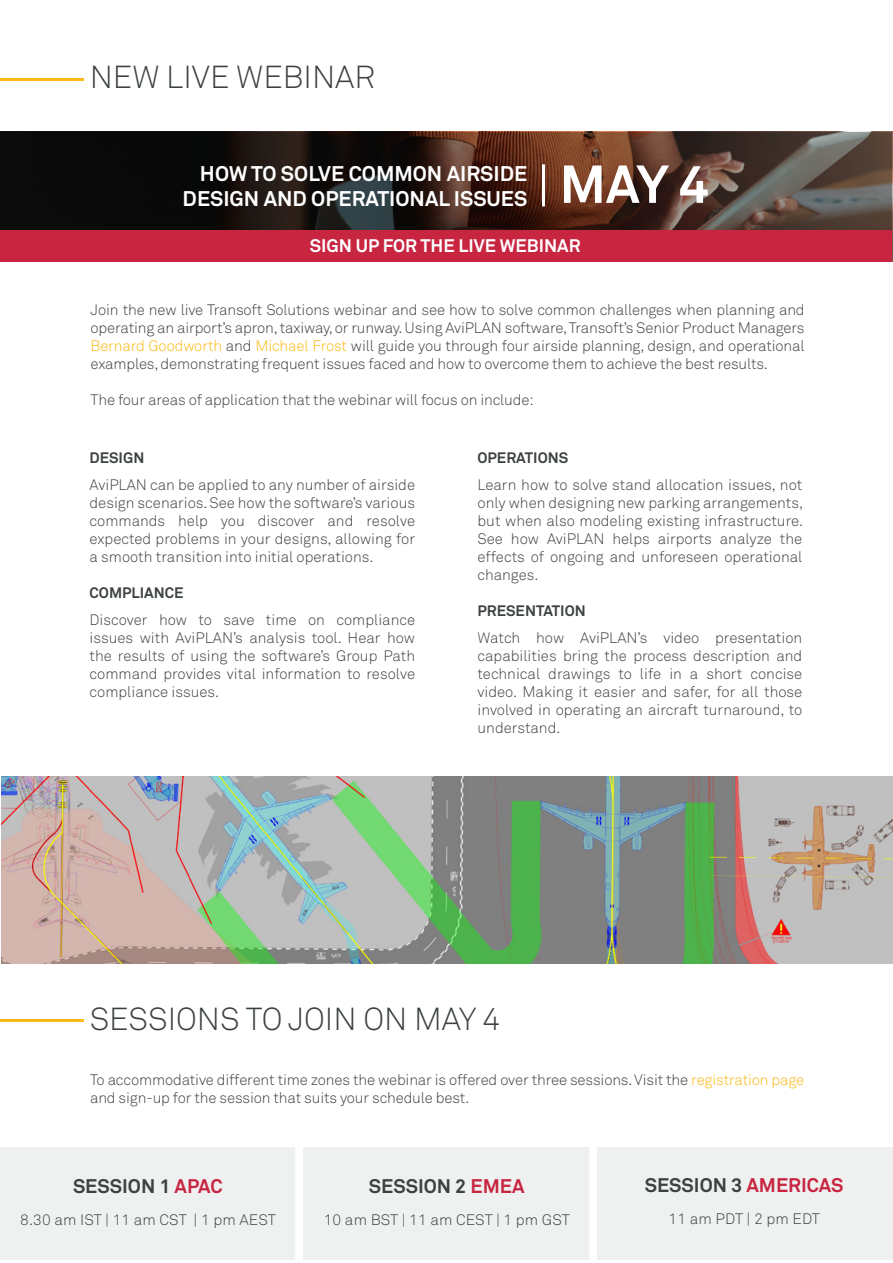
<style>
.page{position:relative;width:893px;height:1263px;background:#fff}
.page>*{position:absolute;margin:0;border:0;box-sizing:border-box;transform-origin:0 0}
.t1{font:700 52.65px "Akkurat Pro";color:#fff}
.t2{font:300 31.5px "Akkurat Pro";color:#3c4240}
.t3{font:700 21px/25.2px "Akkurat Pro";color:#fff;text-align:right}
.t4{font:700 19.5px "Akkurat Pro";color:#3c4240}
.t5{font:700 18px "Akkurat Pro";color:#fff}
.t6{font:300 15px/18px "Akkurat Pro";letter-spacing:-.01em;color:#3c4240;text-align:justify}
.t7{font:300 15px "Akkurat Pro";letter-spacing:.01em;color:#3c4240}
.t8{font:700 15px "Akkurat Pro";color:#3c4240}
.s1{color:#fdb813}
.s2{color:#c82541}
</style>
<div class="page">
<hr style="left:0;top:79px;width:84px;height:2px;background:#fdb916">
<hr style="left:0;top:1020px;width:84px;height:2px;background:#fdb916">
<img style="left:1px;top:777px;width:892px;height:186px">
<div style="left:0;top:1147px;width:297px;height:113px;background:#eff0f0"></div>
<div style="left:303px;top:1147px;width:288px;height:113px;background:#eff0f0"></div>
<div style="left:597px;top:1147px;width:296px;height:113px;background:#eff0f0"></div>
<div style="left:295px;top:1147px;width:8px;height:116px;background:#fff"></div>
<div style="left:589px;top:1147px;width:8px;height:116px;background:#fff"></div>
<img style="left:0;top:132px;width:893px;height:129px">
<div style="left:0;top:230px;width:892px;height:31px;background:#c82541"></div>
<hr style="left:542px;top:164px;width:3px;height:42px;background:#fff">
<h2 class="t2" style="left:90px;top:59px;width:287px">NEW LIVE WEBINAR</h2>
<h3 class="t3" style="left:183px;top:161px;width:346px">HOW TO SOLVE COMMON AIRSIDE<br>DESIGN AND OPERATIONAL ISSUES</h3>
<h1 class="t1" style="left:560px;top:152px;width:151px">MAY 4</h1>
<p class="t5" style="left:310px;top:235px;width:272px">SIGN UP FOR THE LIVE WEBINAR</p>
<p class="t6" style="left:91px;top:301px;width:716px">Join the new live Transoft Solutions webinar and see how to solve common challenges when planning and operating an airport’s apron, taxiway, or runway. Using AviPLAN software, Transoft’s Senior Product Managers <span class="s1">Bernard Goodworth</span> and <span class="s1">Michael Frost</span> will guide you through four airside planning, design, and operational examples, demonstrating frequent issues faced and how to overcome them to achieve the best results.</p>
<p class="t6" style="left:91px;top:391px;width:445px">The four areas of application that the webinar will focus on include:</p>
<p class="t8" style="left:90px;top:448px;width:56px">DESIGN</p>
<p class="t6" style="left:90px;top:475px;width:327px">AviPLAN can be applied to any number of airside design scenarios. See how the software’s various commands help you discover and resolve expected problems in your designs, allowing for a smooth transition into initial operations.</p>
<p class="t8" style="left:90px;top:583px;width:96px">COMPLIANCE</p>
<p class="t6" style="left:90px;top:610px;width:327px">Discover how to save time on compliance issues with AviPLAN’s analysis tool. Hear how the results of using the software’s Group Path command provides vital information to resolve compliance issues.</p>
<p class="t8" style="left:477px;top:448px;width:92px">OPERATIONS</p>
<p class="t6" style="left:477px;top:475px;width:327px">Learn how to solve stand allocation issues, not only when designing new parking arrangements, but when also modeling existing infrastructure.<br>See how AviPLAN helps airports analyze the effects of ongoing and unforeseen operational changes.</p>
<p class="t8" style="left:477px;top:601px;width:110px">PRESENTATION</p>
<p class="t6" style="left:477px;top:628px;width:326px">Watch how AviPLAN’s video presentation capabilities bring the process description and technical drawings to life in a short concise video. Making it easier and safer, for all those involved in operating an aircraft turnaround, to understand.</p>
<h2 class="t2" style="left:90px;top:1000px;width:412px">SESSIONS TO JOIN ON MAY 4</h2>
<p class="t6" style="left:90px;top:1071px;width:716px">To accommodative different time zones the webinar is offered over three sessions. Visit the <span class="s1">registration page </span>and sign-up for the session that suits your schedule best.</p>
<h3 class="t4" style="left:73px;top:1174px;width:151px">SESSION 1 <span class="s2">APAC</span></h3>
<p class="t7" style="left:20px;top:1210px;width:257px">8.30 am IST | 11 am CST | 1 pm AEST</p>
<h3 class="t4" style="left:369px;top:1174px;width:157px">SESSION 2 <span class="s2">EMEA</span></h3>
<p class="t7" style="left:324px;top:1210px;width:248px">10 am BST | 11 am CEST | 1 pm GST</p>
<h3 class="t4" style="left:645px;top:1173px;width:200px">SESSION 3 <span class="s2">AMERICAS</span></h3>
<p class="t7" style="left:669px;top:1209px;width:153px">11 am PDT | 2 pm EDT</p>
</div>
